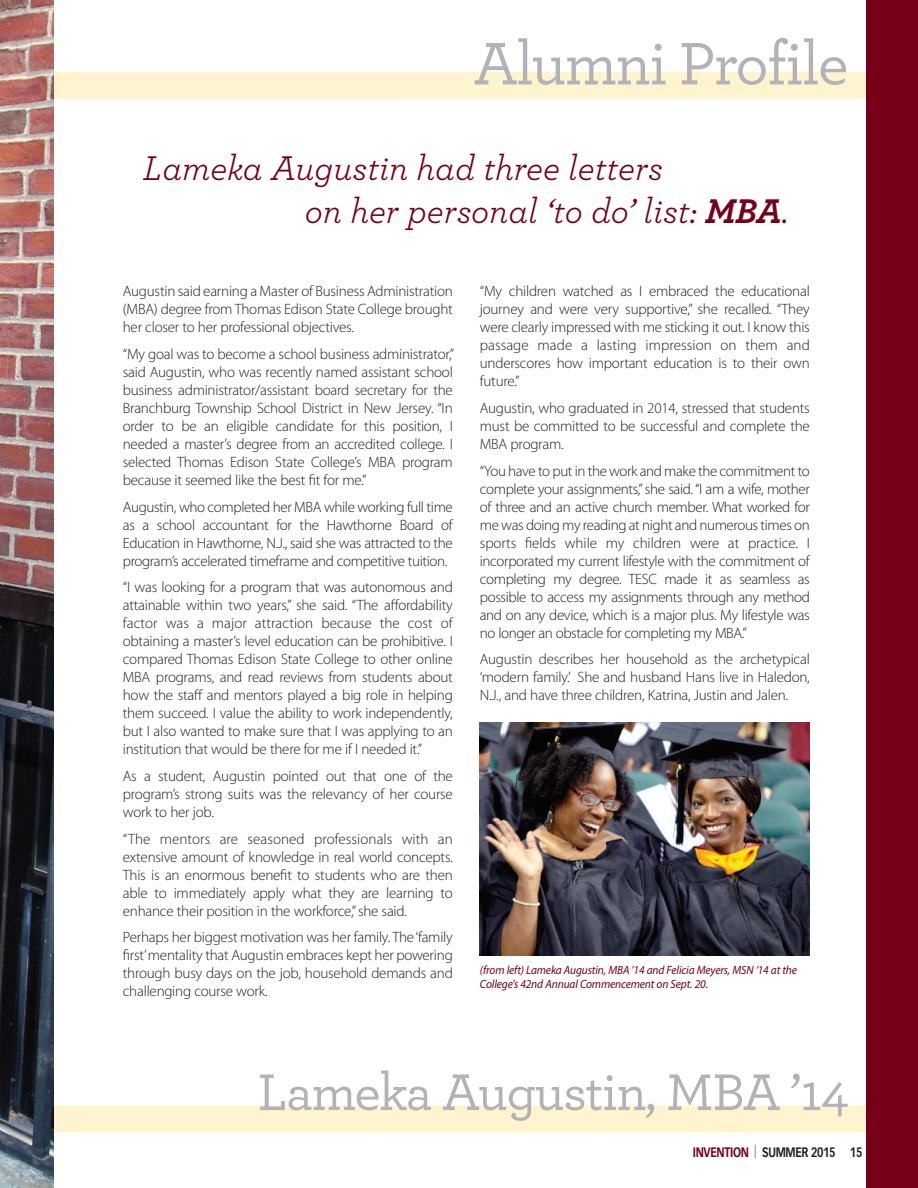
<style>
.page{position:relative;width:918px;height:1188px;background:#fff}
.page>*{position:absolute;margin:0;border:0;box-sizing:border-box;transform-origin:0 0}
.t1{font:500 63px "Archer";letter-spacing:-.025em;color:#b2b3b7}
.t2{font:500 54px "Archer";letter-spacing:-.025em;color:#b2b3b7}
.t3{font:italic 36px/43.2px "Archer";color:#750018}
.t4{font:300 15px/18px "Myriad Pro";letter-spacing:-.015em;color:#231f20;text-align:justify}
.t5{font:700 13.5px "Vectora LT Std";letter-spacing:-.03em;color:#231f20;scale:.8 1}
.t6{font:italic 12px/14.4px "Myriad Pro";letter-spacing:-.01em;color:#750018;scale:.95 1}
.s1{font-weight:700}
.s2{color:#750018}
.s3{color:#939598}
</style>
<div class="page">
<div style="left:0;top:1105px;width:918px;height:27px;background:#fef4cf"></div>
<div style="left:0;top:72px;width:918px;height:27px;background:#fef4cf"></div>
<img style="left:0;top:0;width:54px;height:1188px">
<div style="left:866px;top:0;width:52px;height:1188px;background:#750018"></div>
<img style="left:480px;top:722px;width:330px;height:234px">
<h1 class="t1" style="left:473px;top:43px;width:377px">Alumni Profile</h1>
<h3 class="t3" style="left:305px;top:150px;width:485px;text-indent:-162px">Lameka Augustin had three letters<br>on her personal ‘to do’ list: <span class="s1">MBA</span>.</h3>
<p class="t4" style="left:123px;top:284px;width:331px">Augustin said earning a Master of Business Administration (MBA) degree from Thomas Edison State College brought her closer to her professional objectives.</p>
<p class="t4" style="left:123px;top:346px;width:333px">“My goal was to become a school business administrator,” said Augustin, who was recently named assistant school business administrator/assistant board secretary for the Branchburg Township School District in New Jersey. “In order to be an eligible candidate for this position, I needed a master’s degree from an accredited college. I selected Thomas Edison State College’s MBA program because it seemed like the best fit for me.”</p>
<p class="t4" style="left:123px;top:499px;width:332px">Augustin, who completed her MBA while working full time as a school accountant for the Hawthorne Board of Education in Hawthorne, N.J., said she was attracted to the program’s accelerated timeframe and competitive tuition.</p>
<p class="t4" style="left:123px;top:579px;width:332px">“I was looking for a program that was autonomous and attainable within two years,” she said. “The affordability factor was a major attraction because the cost of obtaining a master’s level education can be prohibitive. I compared Thomas Edison State College to other online MBA programs, and read reviews from students about how the staff and mentors played a big role in helping them succeed. I value the ability to work independently, but I also wanted to make sure that I was applying to an institution that would be there for me if I needed it.”</p>
<p class="t4" style="left:123px;top:768px;width:332px">As a student, Augustin pointed out that one of the program’s strong suits was the relevancy of her course work to her job.</p>
<p class="t4" style="left:123px;top:831px;width:332px">“The mentors are seasoned professionals with an extensive amount of knowledge in real world concepts.<br>This is an enormous benefit to students who are then able to immediately apply what they are learning to enhance their position in the workforce,”she said.</p>
<p class="t4" style="left:123px;top:929px;width:332px">Perhaps her biggest motivation was her family. The‘family first’mentality that Augustin embraces kept her powering through busy days on the job, household demands and challenging course work.</p>
<p class="t4" style="left:480px;top:284px;width:332px">“My children watched as I embraced the educational journey and were very supportive,” she recalled. “They were clearly impressed with me sticking it out. I know this passage made a lasting impression on them and underscores how important education is to their own future.”</p>
<p class="t4" style="left:480px;top:400px;width:331px">Augustin, who graduated in 2014, stressed that students must be committed to be successful and complete the MBA program.</p>
<p class="t4" style="left:480px;top:463px;width:332px">“You have to put in the work and make the commitment to complete your assignments,”she said. “I am a wife, mother of three and an active church member. What worked for me was doing my reading at night and numerous times on sports fields while my children were at practice. I incorporated my current lifestyle with the commitment of completing my degree. TESC made it as seamless as possible to access my assignments through any method and on any device, which is a major plus. My lifestyle was no longer an obstacle for completing my MBA.”</p>
<p class="t4" style="left:480px;top:651px;width:332px">Augustin describes her household as the archetypical ‘modern family.’ She and husband Hans live in Haledon, N.J., and have three children, Katrina, Justin and Jalen.</p>
<p class="t6" style="left:480px;top:963px;width:335px">(from left) Lameka Augustin, MBA ’14 and Felicia Meyers, MSN ‘14 at the<br>College’s 42nd Annual Commencement on Sept. 20.</p>
<h2 class="t2" style="left:258px;top:1075px;width:592px">Lameka Augustin, MBA ’14</h2>
<p class="t5" style="left:693px;top:1146px;width:213px"><span class="s2">INVENTION</span> <span class="s3">|</span> SUMMER 2015 15</p>
</div>
